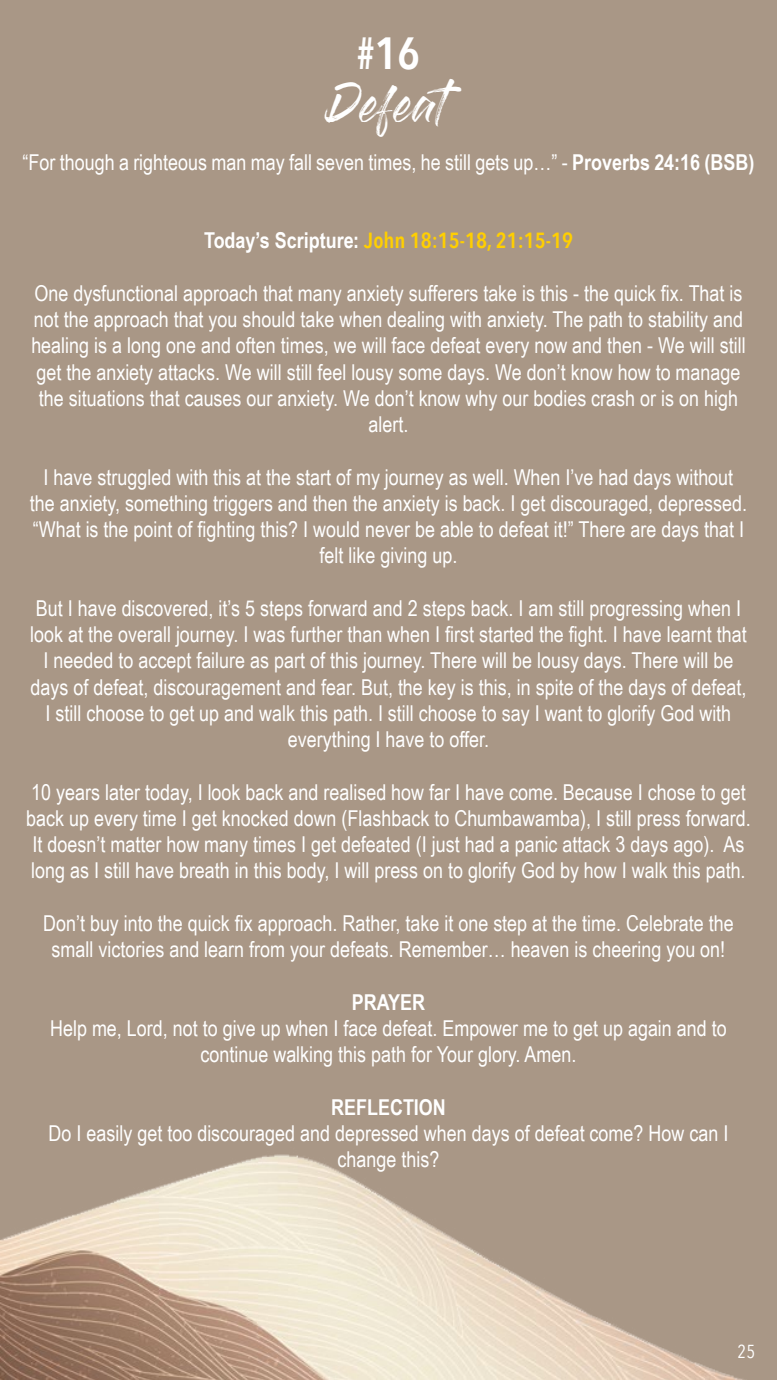
<style>
.page{position:relative;width:777px;height:1380px;background:#fff}
.page>*{position:absolute;margin:0;border:0;box-sizing:border-box;transform-origin:0 0}
.t1{font:600 45px "Avenir Next Condensed";color:#fff}
.t2{font:37.5px "Gloss And Bloom";color:#fff}
.t3{font:21.88px/26.2px "Arial Narrow";color:#fff;text-align:center}
.t4{font:600 21.88px "Avenir Next Condensed";color:#ffcf01}
.t5{font:700 21.88px "Arial Narrow";color:#fff}
.t6{font:18.75px "Avenir Next Condensed";color:#fff}
.s1{font-weight:700}
.s2{font-family:"Arial Narrow";font-weight:700;color:#fff}
</style>
<div class="page">
<div style="left:0;top:0;width:776px;height:1380px;background:#a99786"></div>
<img style="left:1px;top:1154px;width:743px;height:226px">
<h1 class="t1" style="left:357px;top:15px;width:64px">#16</h1>
<h2 class="t2" style="left:331px;top:87px;width:140px">Defeat</h2>
<p class="t3" style="left:22px;top:148px;width:733px">“For though a righteous man may fall seven times, he still gets up…” - <span class="s1">Proverbs 24:16 (BSB)</span></p>
<p class="t4" style="left:204px;top:222px;width:370px"><span class="s2">Today’s Scripture:</span> John 18:15-18, 21:15-19</p>
<p class="t3" style="left:31px;top:279px;width:715px">One dysfunctional approach that many anxiety sufferers take is this - the quick fix. That is not the approach that you should take when dealing with anxiety. The path to stability and healing is a long one and often times, we will face defeat every now and then - We will still get the anxiety attacks. We will still feel lousy some days. We don’t know how to manage the situations that causes our anxiety. We don’t know why our bodies crash or is on high alert.</p>
<p class="t3" style="left:30px;top:463px;width:718px">I have struggled with this at the start of my journey as well. When I’ve had days without the anxiety, something triggers and then the anxiety is back. I get discouraged, depressed. “What is the point of fighting this? I would never be able to defeat it!” There are days that I felt like giving up.</p>
<p class="t3" style="left:30px;top:594px;width:717px">But I have discovered, it’s 5 steps forward and 2 steps back. I am still progressing when I look at the overall journey. I was further than when I first started the fight. I have learnt that I needed to accept failure as part of this journey. There will be lousy days. There will be days of defeat, discouragement and fear. But, the key is this, in spite of the days of defeat, I still choose to get up and walk this path. I still choose to say I want to glorify God with everything I have to offer.</p>
<p class="t3" style="left:26px;top:778px;width:725px;text-align:left">10 years later today, I look back and realised how far I have come. Because I chose to get back up every time I get knocked down (Flashback to Chumbawamba), I still press forward.<br>It doesn’t matter how many times I get defeated (I just had a panic attack 3 days ago). As long as I still have breath in this body, I will press on to glorify God by how I walk this path.</p>
<p class="t3" style="left:43px;top:909px;width:692px">Don’t buy into the quick fix approach. Rather, take it one step at the time. Celebrate the small victories and learn from your defeats. Remember… heaven is cheering you on!</p>
<p class="t5" style="left:352px;top:985px;width:75px">PRAYER</p>
<p class="t3" style="left:50px;top:1014px;width:678px">Help me, Lord, not to give up when I face defeat. Empower me to get up again and to continue walking this path for Your glory. Amen.</p>
<p class="t5" style="left:331px;top:1090px;width:116px">REFLECTION</p>
<p class="t3" style="left:49px;top:1119px;width:681px">Do I easily get too discouraged and depressed when days of defeat come? How can I change this?</p>
<p class="t6" style="left:737px;top:1335px;width:19px">25</p>
</div>
